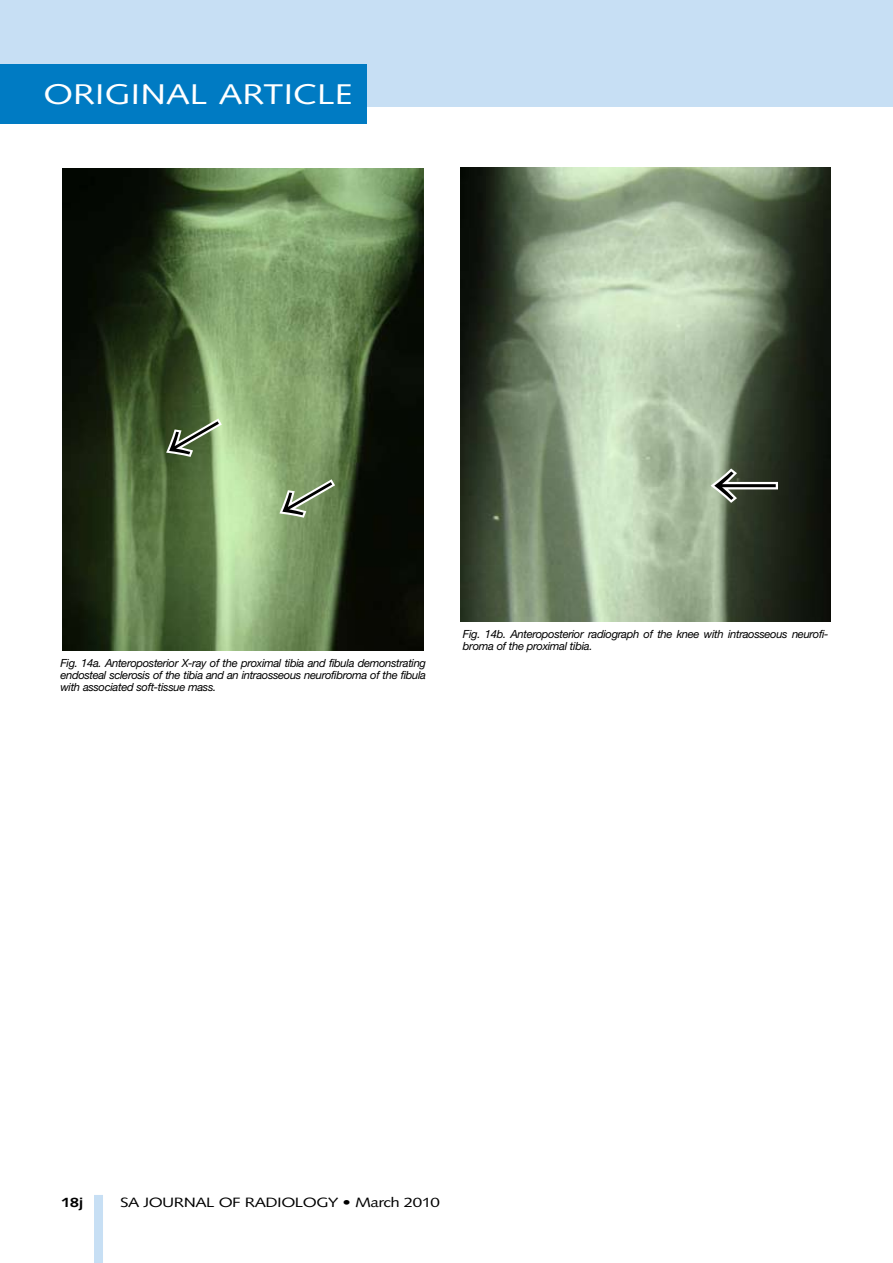
<style>
.page{position:relative;width:893px;height:1263px;background:#fff}
.page>*{position:absolute;margin:0;border:0;box-sizing:border-box;transform-origin:0 0}
.t1{font:28.5px "Syntax";color:#fff;scale:1.25 1}
.t2{font:13.5px "Syntax";letter-spacing:-.03em;color:#000;scale:1.25 1}
.t3{font:700 13.5px "Syntax";color:#000;scale:1.25 1}
.t4{font:italic 11.25px/12px "Helvetica Neue";letter-spacing:-.03em;color:#000;text-align:justify}
</style>
<div class="page">
<div style="left:0;top:0;width:893px;height:106px;background:#c7dff4"></div>
<div style="left:0;top:64px;width:367px;height:59px;background:#007bc3"></div>
<div style="left:94px;top:1195px;width:9px;height:68px;background:#c7dff4"></div>
<img style="left:62px;top:169px;width:362px;height:481px">
<img style="left:460px;top:167px;width:370px;height:455px">
<svg style="left:163px;top:411px;width:62px;height:52px"></svg>
<svg style="left:276px;top:472px;width:62px;height:51px"></svg>
<svg style="left:707px;top:465px;width:73px;height:41px"></svg>
<h1 class="t1" style="left:43px;top:77px;width:249px">ORIGINAL ARTICLE</h1>
<p class="t4" style="left:60px;top:656px;width:367px">Fig. 14a. Anteroposterior X-ray of the proximal tibia and fibula demonstrating endosteal sclerosis of the tibia and an intraosseous neurofibroma of the fibula with associated soft-tissue mass.</p>
<p class="t4" style="left:463px;top:628px;width:367px">Fig. 14b. Anteroposterior radiograph of the knee with intraosseous neurofi&shy;broma of the proximal tibia.</p>
<p class="t3" style="left:61px;top:1194px;width:19px">18j</p>
<p class="t2" style="left:120px;top:1194px;width:257px">SA JOURNAL OF RADIOLOGY • March 2010</p>
</div>
